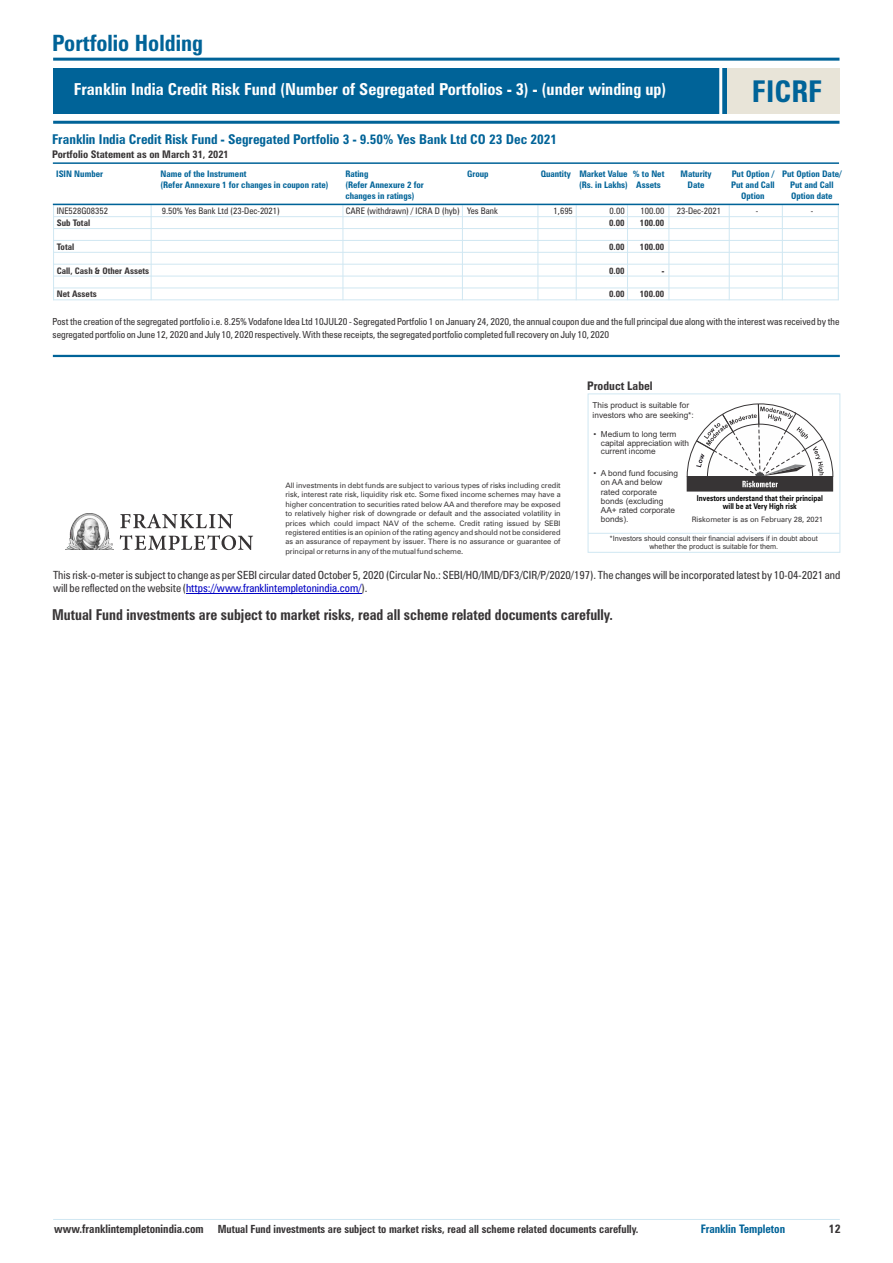
<style>
.page{position:relative;width:893px;height:1263px;background:#fff}
.page>*{position:absolute;margin:0;border:0;box-sizing:border-box;transform-origin:0 0}
.t1{font:700 condensed 30px "Zurich BT";color:#006398}
.t2{font:700 condensed 22.5px "Zurich BT";color:#006398}
.t3{font:700 condensed 16.5px "Zurich BT";color:#fefefe}
.t4{font:700 condensed 15px "Zurich BT";color:#373435;scale:.94 1}
.t5{font:700 condensed 13.5px "Zurich BT";color:#006398}
.t6{font:700 condensed 12px "Zurich BT";color:#373435}
.t7{font:700 condensed 11.85px "Zurich BT";color:#373435}
.t8{font:700 condensed 11.7px "Zurich BT";color:#373435;scale:.94 1}
.t9{font:700 condensed 11.7px "Zurich BT";color:#006398;scale:.94 1}
.t10{font:condensed 11.25px/13.5px "Zurich BT";color:#373435}
.t11{font:700 condensed 11.25px "Zurich BT";color:#373435;scale:.94 1}
.t12{font:700 condensed 10.5px "Zurich BT";color:#373435}
.t13{font:condensed 9.75px/12.9px "Zurich BT";color:#373435}
.t14{font:700 condensed 9px/10.9px "Zurich BT";color:#006398;text-align:center}
.t15{font:condensed 9px "Zurich BT";color:#373435}
.t16{font:700 condensed 9px "Zurich BT";color:#373435}
.t17{font:8.25px/9.3px "Arial";color:#373435}
.t18{font:700 8.1px/8.6px "Zurich BT";color:#000;text-align:center;scale:.82 1}
.t19{font:7.5px/9.4px "Zurich BT";color:#373435;text-align:justify}
.t20{font:7.35px/8.2px "Arial";color:#373435;text-align:center}
.s1{color:#0000c4}
</style>
<div class="page">
<svg style="left:120px;top:514px;width:113px;height:14px"></svg>
<svg style="left:120px;top:535px;width:133px;height:15px"></svg>
<img style="left:66px;top:514px;width:47px;height:36px">
<hr style="left:53px;top:355px;width:787px;height:2px;background:#006398">
<div style="left:588px;top:393px;width:252px;height:160px;border:1px solid #d0e7f2"></div>
<hr style="left:588px;top:533px;width:252px;height:1px;background:#d0e7f2">
<div style="left:53px;top:68px;width:787px;height:45px;background:#006398"></div>
<hr style="left:53px;top:58px;width:786px;height:3px;background:#006398">
<hr style="left:53px;top:121px;width:786px;height:3px;background:#006398">
<hr style="left:719px;top:66px;width:3px;height:50px;background:#fefefe">
<div style="left:727px;top:68px;width:113px;height:45px;background:#e8e4d8"></div>
<hr style="left:53px;top:1219px;width:787px;height:1px;background:#d0e7f2">
<hr style="left:53px;top:204px;width:1px;height:96px;background:#d0e7f2">
<hr style="left:151px;top:204px;width:1px;height:96px;background:#d0e7f2">
<hr style="left:343px;top:204px;width:1px;height:96px;background:#d0e7f2">
<hr style="left:462px;top:204px;width:1px;height:96px;background:#d0e7f2">
<hr style="left:538px;top:204px;width:1px;height:96px;background:#d0e7f2">
<hr style="left:576px;top:204px;width:1px;height:96px;background:#d0e7f2">
<hr style="left:627px;top:204px;width:1px;height:96px;background:#d0e7f2">
<hr style="left:669px;top:204px;width:1px;height:96px;background:#d0e7f2">
<hr style="left:729px;top:204px;width:1px;height:96px;background:#d0e7f2">
<hr style="left:782px;top:204px;width:1px;height:96px;background:#d0e7f2">
<hr style="left:838px;top:204px;width:1px;height:96px;background:#d0e7f2">
<hr style="left:53px;top:299px;width:786px;height:1px;background:#d0e7f2">
<hr style="left:53px;top:288px;width:786px;height:1px;background:#d0e7f2">
<hr style="left:53px;top:276px;width:786px;height:1px;background:#d0e7f2">
<hr style="left:53px;top:264px;width:786px;height:1px;background:#d0e7f2">
<hr style="left:53px;top:252px;width:786px;height:1px;background:#d0e7f2">
<hr style="left:53px;top:240px;width:786px;height:1px;background:#d0e7f2">
<hr style="left:53px;top:228px;width:786px;height:1px;background:#d0e7f2">
<hr style="left:53px;top:216px;width:786px;height:1px;background:#d0e7f2">
<hr style="left:53px;top:204px;width:786px;height:1px;background:#006398">
<hr style="left:53px;top:162px;width:786px;height:2px;background:#006398">
<div style="left:687px;top:477px;width:146px;height:14px;background:#373435"></div>
<svg style="left:686px;top:403px;width:148px;height:84px"></svg>
<hr style="left:186px;top:593px;width:175px;height:1px;background:#0000c4">
<h2 class="t2" style="left:52px;top:33px;width:152px">Portfolio Holding</h2>
<h3 class="t3" style="left:74px;top:83px;width:594px">Franklin India Credit Risk Fund (Number of Segregated Portfolios - 3) - (under winding up)</h3>
<h1 class="t1" style="left:752px;top:79px;width:72px">FICRF</h1>
<h3 class="t5" style="left:52px;top:134px;width:506px">Franklin India Credit Risk Fund - Segregated Portfolio 3 - 9.50% Yes Bank Ltd CO 23 Dec 2021</h3>
<h3 class="t12" style="left:52px;top:150px;width:178px">Portfolio Statement as on March 31, 2021</h3>
<p class="t14" style="left:56px;top:169px;width:48px">ISIN Number</p>
<p class="t14" style="left:160px;top:169px;width:170px;text-align:left">Name of the Instrument<br>(Refer Annexure 1 for changes in coupon rate)</p>
<p class="t14" style="left:345px;top:169px;width:25px">Rating</p>
<p class="t14" style="left:467px;top:169px;width:23px">Group</p>
<p class="t14" style="left:345px;top:180px;width:80px;text-align:left">(Refer Annexure 2 for changes in ratings)</p>
<p class="t14" style="left:541px;top:169px;width:32px">Quantity</p>
<p class="t14" style="left:633px;top:169px;width:33px">% to Net<br>Assets</p>
<p class="t14" style="left:681px;top:169px;width:32px">Maturity<br>Date</p>
<p class="t14" style="left:782px;top:169px;width:61px">Put Option Date/<br>Put and Call<br>Option date</p>
<p class="t14" style="left:579px;top:169px;width:50px;text-align:left">Market Value (Rs. in Lakhs)</p>
<p class="t14" style="left:731px;top:169px;width:45px">Put Option /<br>Put and Call<br>Option</p>
<p class="t15" style="left:57px;top:207px;width:53px">INE528G08352</p>
<p class="t15" style="left:162px;top:207px;width:120px">9.50% Yes Bank Ltd (23-Dec-2021)</p>
<p class="t15" style="left:346px;top:207px;width:154px">CARE (withdrawn) / ICRA D (hyb) Yes Bank</p>
<p class="t15" style="left:554px;top:207px;width:21px">1,695</p>
<p class="t15" style="left:610px;top:207px;width:17px">0.00</p>
<p class="t15" style="left:641px;top:207px;width:25px">100.00</p>
<p class="t15" style="left:677px;top:207px;width:46px">23-Dec-2021</p>
<p class="t15" style="left:756px;top:207px;width:4px">-</p>
<p class="t15" style="left:811px;top:207px;width:4px">-</p>
<p class="t16" style="left:57px;top:219px;width:35px">Sub Total</p>
<p class="t16" style="left:609px;top:219px;width:17px">0.00</p>
<p class="t16" style="left:640px;top:219px;width:26px">100.00</p>
<p class="t16" style="left:57px;top:243px;width:19px">Total</p>
<p class="t16" style="left:609px;top:243px;width:17px">0.00</p>
<p class="t16" style="left:640px;top:243px;width:26px">100.00</p>
<p class="t16" style="left:57px;top:267px;width:94px">Call, Cash &amp; Other Assets</p>
<p class="t16" style="left:609px;top:267px;width:17px">0.00</p>
<p class="t16" style="left:662px;top:267px;width:4px">-</p>
<p class="t16" style="left:57px;top:290px;width:42px">Net Assets</p>
<p class="t16" style="left:609px;top:290px;width:17px">0.00</p>
<p class="t16" style="left:640px;top:290px;width:26px">100.00</p>
<p class="t13" style="left:53px;top:316px;width:788px">Post the creation of the segregated portfolio i.e. 8.25% Vodafone Idea Ltd 10JUL20 - Segregated Portfolio 1 on January 24, 2020, the annual coupon due and the full principal due along with the interest was received by the segregated portfolio on June 12, 2020 and July 10, 2020 respectively. With these receipts, the segregated portfolio completed full recovery on July 10, 2020</p>
<p class="t19" style="left:285px;top:481px;width:277px">All investments in debt funds are subject to various types of risks including credit risk, interest rate risk, liquidity risk etc. Some fixed income schemes may have a higher concentration to securities rated below AA and therefore may be exposed to relatively higher risk of downgrade or default and the associated volatility in prices which could impact NAV of the scheme. Credit rating issued by SEBI registered entities is an opinion of the rating agency and should not be considered as an assurance of repayment by issuer. There is no assurance or guarantee of principal or returns in any of the mutual fund scheme.</p>
<h3 class="t7" style="left:587px;top:381px;width:67px">Product Label</h3>
<p class="t17" style="left:593px;top:401px;width:103px;line-height:10.1px">This product is suitable for investors who are seeking*:</p>
<p class="t17" style="left:601px;top:431px;width:90px;line-height:8.4px;text-indent:-7px">• Medium to long term capital appreciation with current income</p>
<p class="t17" style="left:593px;top:469px;width:4px">•</p>
<p class="t17" style="left:601px;top:469px;width:79px">A bond fund focusing on AA and below rated corporate bonds (excluding<br>AA+ rated corporate bonds).</p>
<p class="t18" style="left:697px;top:494px;width:155px">Investors understand that their principal will be at Very High risk</p>
<p class="t19" style="left:692px;top:515px;width:133px">Riskometer is as on February 28, 2021</p>
<p class="t20" style="left:610px;top:534px;width:209px">*Investors should consult their financial advisers if in doubt about whether the product is suitable for them.</p>
<p class="t10" style="left:53px;top:569px;width:789px">This risk-o-meter is subject to change as per SEBI circular dated October 5, 2020 (Circular No.: SEBI/HO/IMD/DF3/CIR/P/2020/197). The changes will be incorporated latest by 10-04-2021 and will be reflected on the website (<span class="s1">https://www.franklintempletonindia.com/</span>).</p>
<h3 class="t4" style="left:52px;top:608px;width:598px">Mutual Fund investments are subject to market risks, read all scheme related documents carefully.</h3>
<h3 class="t8" style="left:54px;top:1224px;width:161px">www.franklintempletonindia.com</h3>
<h3 class="t9" style="left:701px;top:1224px;width:91px">Franklin Templeton</h3>
<h3 class="t6" style="left:829px;top:1224px;width:13px">12</h3>
<h3 class="t11" style="left:218px;top:1224px;width:449px">Mutual Fund investments are subject to market risks, read all scheme related documents carefully.</h3>
</div>
